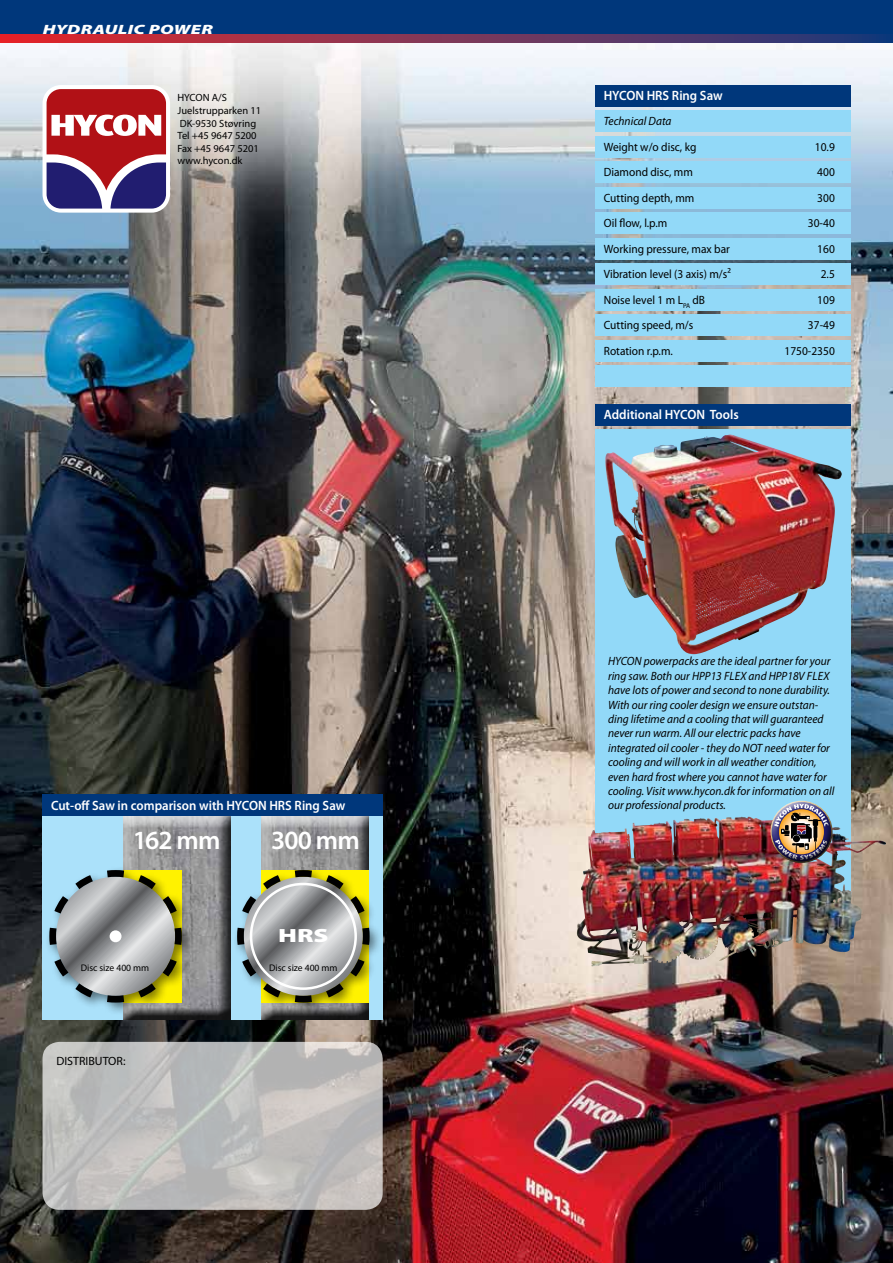
<style>
.page{position:relative;width:893px;height:1263px;background:#fff}
.page>*{position:absolute;margin:0;border:0;box-sizing:border-box;transform-origin:0 0}
.t1{font:600 26.4px "Myriad Pro";letter-spacing:-.03em;color:#fff}
.t2{font:900 19.2px "Myriad Pro";color:#fff;scale:1.4 1}
.t3{font:600 13.5px "Myriad Pro";color:#fff;scale:.95 1}
.t4{font:italic 900 13.5px "Myriad Pro";letter-spacing:.02em;color:#fff;scale:1.4 1}
.t5{font:italic 12px/14.4px "Myriad Pro";color:#000;scale:.95 1}
.t6{font:12px "Myriad Pro";color:#000;scale:.95 1}
.t7{font:12px "Myriad Pro";color:#000}
.t8{font:10.5px/12.6px "Myriad Pro";color:#000}
.t9{font:9.6px "Myriad Pro";color:#000}
</style>
<div class="page">
<img style="left:0;top:43px;width:893px;height:1220px">
<div style="left:0;top:0;width:893px;height:43px;background:#00377b"></div>
<svg style="left:0;top:34px;width:886px;height:9px;background:#803355"></svg>
<div style="left:595px;top:315px;width:255px;height:21px;background:#92d9f8"></div>
<div style="left:595px;top:289px;width:255px;height:21px;background:#92d9f8"></div>
<div style="left:595px;top:264px;width:255px;height:21px;background:#92d9f8"></div>
<div style="left:595px;top:238px;width:255px;height:21px;background:#92d9f8"></div>
<div style="left:595px;top:213px;width:255px;height:21px;background:#92d9f8"></div>
<div style="left:595px;top:187px;width:255px;height:21px;background:#92d9f8"></div>
<div style="left:595px;top:162px;width:255px;height:21px;background:#92d9f8"></div>
<div style="left:595px;top:136px;width:255px;height:21px;background:#92d9f8"></div>
<div style="left:595px;top:340px;width:255px;height:21px;background:#92d9f8"></div>
<div style="left:595px;top:366px;width:255px;height:21px;background:#92d9f8"></div>
<div style="left:595px;top:111px;width:255px;height:21px;background:#92d9f8"></div>
<div style="left:595px;top:85px;width:255px;height:21px;background:#00377b"></div>
<img style="left:595px;top:429px;width:255px;height:468px">
<div style="left:595px;top:404px;width:255px;height:21px;background:#00377b"></div>
<svg style="left:43px;top:85px;width:127px;height:128px"></svg>
<svg style="left:43px;top:1042px;width:340px;height:168px;background:#bebdbc"></svg>
<img style="left:605px;top:434px;width:129px;height:220px">
<img style="left:672px;top:816px;width:70px;height:39px">
<div style="left:768px;top:798px;width:66px;height:48px;background:#fff;opacity:.75"></div>
<div style="left:768px;top:810px;width:66px;height:54px;background:#000;opacity:.75"></div>
<div style="left:43px;top:798px;width:340px;height:221px;background:#abe1fa"></div>
<div style="left:259px;top:815px;width:111px;height:205px;background:#000;opacity:.85"></div>
<div style="left:120px;top:815px;width:111px;height:205px;background:#000;opacity:.85"></div>
<div style="left:232px;top:865px;width:151px;height:151px;background:#000;opacity:.5"></div>
<svg style="left:234px;top:867px;width:139px;height:139px;background:#a5ac8d"></svg>
<div style="left:250px;top:883px;width:107px;height:107px;border:3px solid #fff;border-radius:50%"></div>
<div style="left:45px;top:865px;width:150px;height:151px;background:#000;opacity:.5"></div>
<svg style="left:46px;top:867px;width:139px;height:139px;background:#a0a993"></svg>
<div style="left:110px;top:930px;width:12px;height:12px;background:#fff;border-radius:50%"></div>
<div style="left:43px;top:794px;width:340px;height:21px;background:#00377b"></div>
<p class="t4" style="left:43px;top:21px;width:123px">HYDRAULIC POWER</p>
<p class="t8" style="left:178px;top:92px;width:85px">HYCON A/S<br>Juelstrupparken 11<br>DK-9530 Støvring<br>Tel +45 9647 5200<br>Fax +45 9647 5201 www.hycon.dk</p>
<p class="t3" style="left:604px;top:88px;width:127px">HYCON HRS Ring Saw</p>
<p class="t5" style="left:604px;top:114px;width:73px">Technical Data</p>
<p class="t6" style="left:604px;top:140px;width:99px">Weight w/o disc, kg</p>
<p class="t6" style="left:815px;top:140px;width:22px">10.9</p>
<p class="t6" style="left:604px;top:166px;width:95px">Diamond disc, mm</p>
<p class="t6" style="left:817px;top:166px;width:20px">400</p>
<p class="t6" style="left:604px;top:191px;width:97px">Cutting depth, mm</p>
<p class="t6" style="left:817px;top:191px;width:20px">300</p>
<p class="t6" style="left:604px;top:217px;width:68px">Oil flow, l.p.m</p>
<p class="t6" style="left:808px;top:217px;width:30px">30-40</p>
<p class="t6" style="left:604px;top:242px;width:134px">Working pressure, max bar</p>
<p class="t6" style="left:817px;top:242px;width:20px">160</p>
<p class="t6" style="left:604px;top:268px;width:135px">Vibration level (3 axis) m/s²</p>
<p class="t6" style="left:821px;top:268px;width:16px">2.5</p>
<p class="t6" style="left:604px;top:293px;width:108px">Noise level 1 m L<sub>PA</sub> dB</p>
<p class="t6" style="left:817px;top:293px;width:20px">109</p>
<p class="t6" style="left:604px;top:319px;width:96px">Cutting speed, m/s</p>
<p class="t6" style="left:808px;top:319px;width:30px">37-49</p>
<p class="t6" style="left:604px;top:344px;width:74px">Rotation r.p.m.</p>
<p class="t6" style="left:784px;top:344px;width:54px">1750-2350</p>
<p class="t3" style="left:604px;top:407px;width:143px">Additional HYCON Tools</p>
<p class="t5" style="left:608px;top:654px;width:240px">HYCON powerpacks are the ideal partner for your ring saw. Both our HPP13 flex and HPP18V Flex have lots of power and second to none durability.<br>With our ring cooler design we ensure outstan&shy;ding lifetime and a cooling that will guaranteed never run warm. All our electric packs have integrated oil cooler - they do NOT need water for cooling and will work in all weather condition, even hard frost where you cannot have water for cooling. Visit www.hycon.dk for information on all</p>
<p class="t3" style="left:51px;top:797px;width:311px">Cut-off Saw in comparison with HYCON HRS Ring Saw</p>
<p class="t5" style="left:608px;top:798px;width:125px">our professional products.</p>
<h1 class="t1" style="left:133px;top:825px;width:89px">162 mm</h1>
<h1 class="t1" style="left:271px;top:825px;width:90px">300 mm</h1>
<h2 class="t2" style="left:278px;top:925px;width:38px">HRS</h2>
<p class="t9" style="left:81px;top:962px;width:70px">Disc size 400 mm</p>
<p class="t9" style="left:269px;top:962px;width:70px">Disc size 400 mm</p>
<p class="t7" style="left:56px;top:1054px;width:71px">DISTRIBUTOR:</p>
</div>
